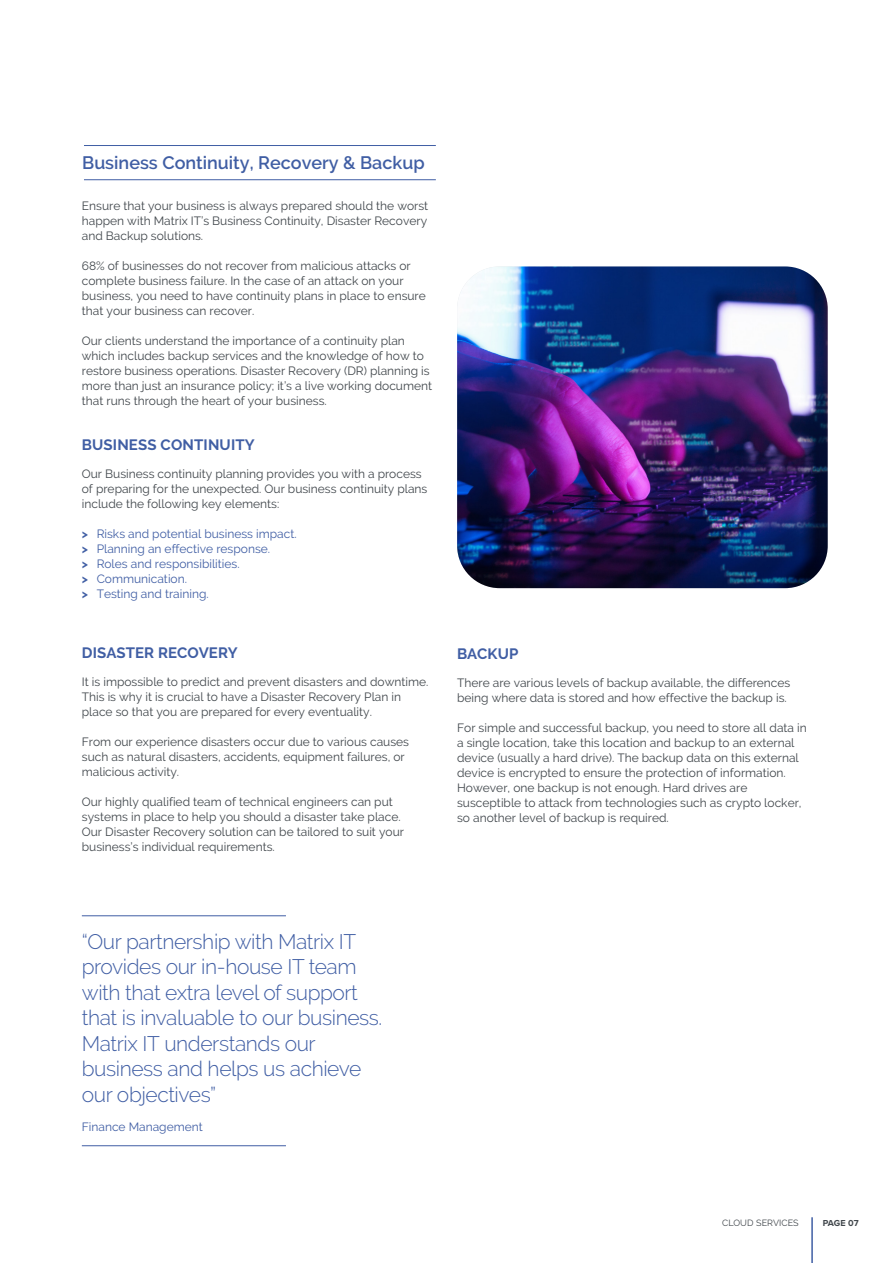
<style>
.page{position:relative;width:893px;height:1263px;background:#fff}
.page>*{position:absolute;margin:0;border:0;box-sizing:border-box;transform-origin:0 0}
.t1{font:300 21px/25.5px "Raleway";letter-spacing:-.02em;color:#405ea4;text-align:justify}
.t2{font:600 18px "Raleway";color:#405ea4}
.Paragraph_Style_3{font:700 15px "Raleway";letter-spacing:.01em;color:#405ea4}
.t3{font:12px/15px "Raleway";color:#40464b}
.t4{font:12px "Raleway";color:#405ea4}
.t5{font:9px "Raleway";letter-spacing:.01em;color:#40464b}
.t6{font:700 9px "Proxima Nova";letter-spacing:-.005em;color:#40464b}
.s1{font-weight:700}
</style>
<div class="page">
<hr style="left:82px;top:915px;width:204px;height:1px;background:#405ea4">
<hr style="left:82px;top:1145px;width:204px;height:1px;background:#405ea4">
<img style="left:457px;top:266px;width:371px;height:322px">
<hr style="left:84px;top:179px;width:352px;height:1px;background:#405ea4">
<hr style="left:84px;top:145px;width:352px;height:1px;background:#405ea4">
<hr style="left:811px;top:1217px;width:2px;height:46px;background:#405ea4">
<p class="t2" style="left:82px;top:152px;width:344px">Business Continuity, Recovery &amp; Backup</p>
<p class="t3" style="left:82px;top:198px;width:348px;text-align:justify">Ensure that your business is always prepared should the worst happen with Matrix IT’s Business Continuity, Disaster Recovery and Backup solutions.</p>
<p class="t3" style="left:82px;top:258px;width:346px">68% of businesses do not recover from malicious attacks or complete business failure. In the case of an attack on your business, you need to have continuity plans in place to ensure that your business can recover.</p>
<p class="t3" style="left:82px;top:333px;width:352px">Our clients understand the importance of a continuity plan which includes backup services and the knowledge of how to restore business operations. Disaster Recovery (DR) planning is more than just an insurance policy; it’s a live working document that runs through the heart of your business.</p>
<p class="Paragraph_Style_3" style="left:82px;top:436px;width:174px">BUSINESS CONTINUITY</p>
<p class="t3" style="left:82px;top:466px;width:347px">Our Business continuity planning provides you with a process of preparing for the unexpected. Our business continuity plans include the following key elements:</p>
<p class="t4" style="left:82px;top:527px;width:216px"><span class="s1">&gt;</span> Risks and potential business impact.</p>
<p class="t4" style="left:82px;top:542px;width:190px"><span class="s1">&gt;</span> Planning an effective response.</p>
<p class="t4" style="left:82px;top:557px;width:159px"><span class="s1">&gt;</span> Roles and responsibilities.</p>
<p class="t4" style="left:82px;top:572px;width:107px"><span class="s1">&gt;</span> Communication.</p>
<p class="t4" style="left:82px;top:587px;width:128px"><span class="s1">&gt;</span> Testing and training.</p>
<p class="Paragraph_Style_3" style="left:82px;top:644px;width:157px">DISASTER RECOVERY</p>
<p class="t3" style="left:82px;top:674px;width:348px">It is impossible to predict and prevent disasters and downtime.<br>This is why it is crucial to have a Disaster Recovery Plan in place so that you are prepared for every eventuality.</p>
<p class="t3" style="left:82px;top:734px;width:329px">From our experience disasters occur due to various causes such as natural disasters, accidents, equipment failures, or malicious activity.</p>
<p class="t3" style="left:82px;top:794px;width:324px">Our highly qualified team of technical engineers can put systems in place to help you should a disaster take place.<br>Our Disaster Recovery solution can be tailored to suit your business’s individual requirements.</p>
<p class="Paragraph_Style_3" style="left:457px;top:645px;width:63px">BACKUP</p>
<p class="t3" style="left:457px;top:675px;width:335px">There are various levels of backup available, the differences being where data is stored and how effective the backup is.</p>
<p class="t3" style="left:457px;top:720px;width:351px">For simple and successful backup, you need to store all data in a single location, take this location and backup to an external device (usually a hard drive). The backup data on this external device is encrypted to ensure the protection of information.<br>However, one backup is not enough. Hard drives are susceptible to attack from technologies such as crypto locker, so another level of backup is required.</p>
<p class="t1" style="left:82px;top:928px;width:278px">“Our partnership with Matrix IT provides our in-house IT team with that extra level of support</p>
<p class="t1" style="left:82px;top:1005px;width:302px">that is invaluable to our business.</p>
<p class="t1" style="left:82px;top:1030px;width:235px">Matrix IT understands our</p>
<p class="t1" style="left:82px;top:1056px;width:281px">business and helps us achieve</p>
<p class="t1" style="left:82px;top:1081px;width:136px">our objectives”</p>
<p class="t4" style="left:82px;top:1119px;width:122px">Finance Management</p>
<p class="t5" style="left:722px;top:1217px;width:78px">CLOUD SERVICES</p>
<p class="t6" style="left:823px;top:1216px;width:37px">PAGE 07</p>
</div>
